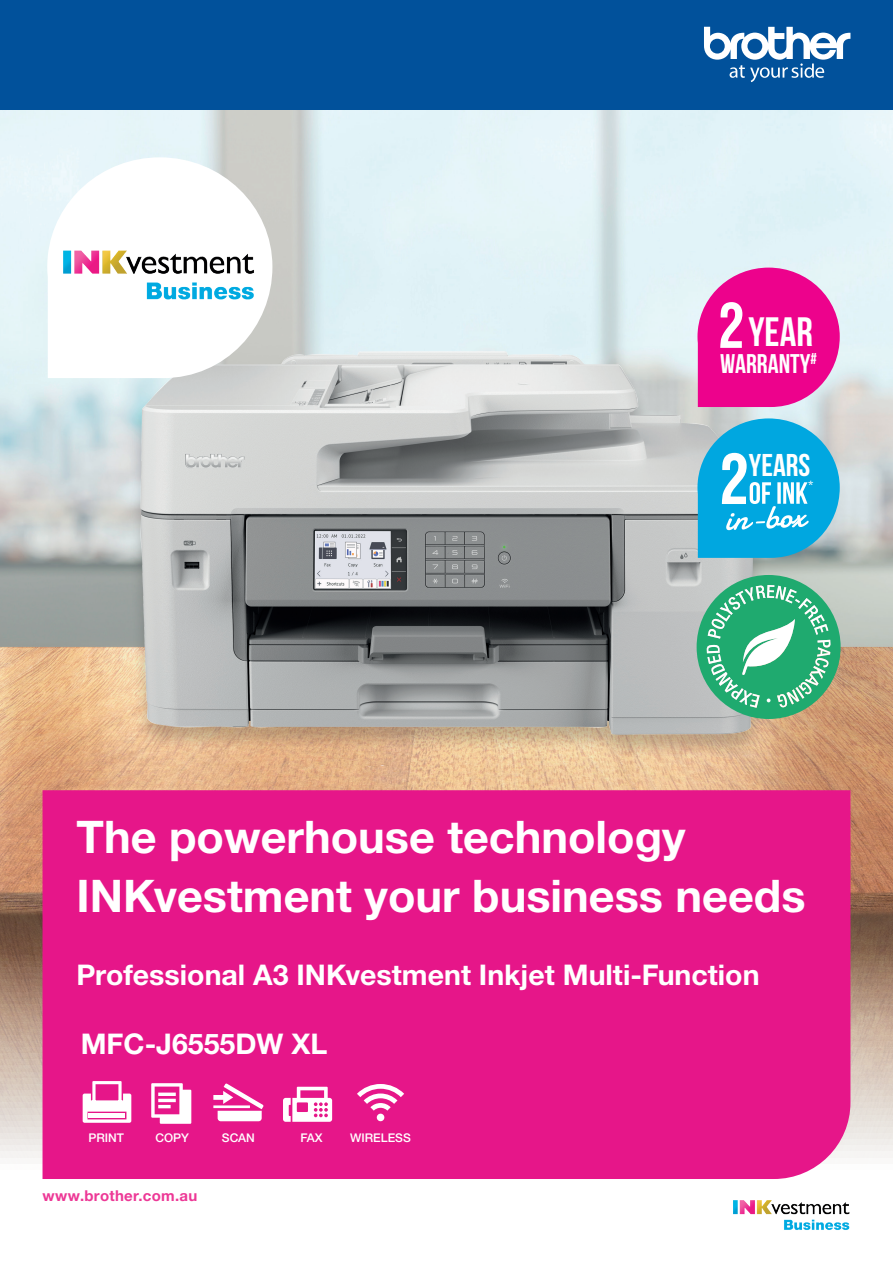
<style>
.page{position:relative;width:893px;height:1263px;background:#fff}
.page>*{position:absolute;margin:0;border:0;box-sizing:border-box;transform-origin:0 0}
.t1{font:700 45px/60px "Helvetica Neue LTW1 G";color:#fff}
.t2{font:700 40.95px "Bebas Neue";color:#fff}
.t3{font:700 31.5px "Bebas Neue";color:#fff}
.t4{font:700 28.5px "Helvetica Neue LTW1 G";color:#fff}
.t5{font:700 27px "Bebas Neue";color:#fff}
.t6{font:700 15px "Helvetica Neue LTW1 G";letter-spacing:.02em;color:#ed3896}
.t7{font:500 12px "Helvetica Neue LTW1 G";color:#fff}
.t8{font:700 11.85px "Bebas Neue";color:#fff}
</style>
<div class="page">
<img style="left:0;top:110px;width:893px;height:1069px">
<img style="left:131px;top:303px;width:632px;height:487px">
<div style="left:43px;top:790px;width:807px;height:389px;background:#e61689"></div>
<svg style="left:213px;top:1083px;width:51px;height:38px"></svg>
<svg style="left:83px;top:1081px;width:48px;height:42px"></svg>
<div style="left:89px;top:1113px;width:36px;height:5px;background:#fff"></div>
<svg style="left:151px;top:1083px;width:40px;height:41px"></svg>
<svg style="left:283px;top:1087px;width:49px;height:35px"></svg>
<svg style="left:357px;top:1084px;width:47px;height:37px"></svg>
<div style="left:0;top:0;width:893px;height:110px;background:#01519b"></div>
<svg style="left:704px;top:27px;width:146px;height:55px"></svg>
<svg style="left:47px;top:157px;width:225px;height:221px"></svg>
<img style="left:63px;top:251px;width:193px;height:49px">
<img style="left:733px;top:1200px;width:117px;height:30px">
<svg style="left:697px;top:268px;width:143px;height:139px;background:#eb2f9f"></svg>
<svg style="left:697px;top:418px;width:143px;height:140px;background:#37b4de"></svg>
<svg style="left:697px;top:575px;width:144px;height:144px;background:#64b991"></svg>
<h2 class="t2" style="left:748px;top:310px;width:66px">YEAR</h2>
<p class="t5" style="left:720px;top:348px;width:98px">WARRANTY<sup>#</sup></p>
<p class="t3" style="left:749px;top:448px;width:63px">YEARS</p>
<p class="t8" style="left:809px;top:479px;width:6px">*</p>
<h1 class="t1" style="left:77px;top:806px;width:730px">The powerhouse technology<br>INKvestment your business needs</h1>
<p class="t4" style="left:77px;top:957px;width:684px">Professional A3 INKvestment Inkjet Multi-Function</p>
<p class="t4" style="left:81px;top:1026px;width:248px">MFC-J6555DW XL</p>
<p class="t7" style="left:89px;top:1130px;width:37px">PRINT</p>
<p class="t7" style="left:155px;top:1130px;width:35px">COPY</p>
<p class="t7" style="left:222px;top:1130px;width:34px">SCAN</p>
<p class="t7" style="left:300px;top:1130px;width:24px">FAX</p>
<p class="t7" style="left:350px;top:1130px;width:62px">WIRELESS</p>
<p class="t6" style="left:43px;top:1186px;width:156px">www.brother.com.au</p>
</div>
